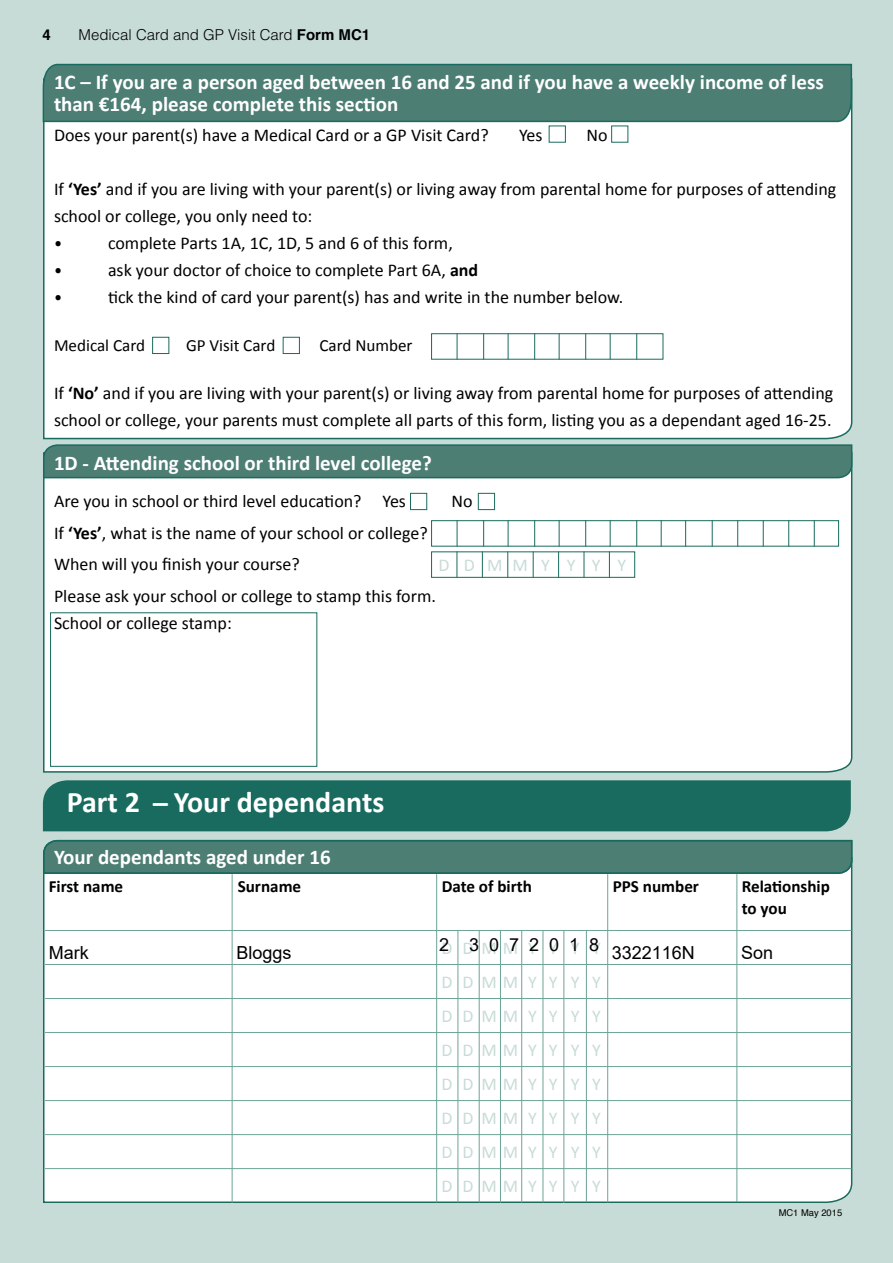
<style>
.page{position:relative;width:893px;height:1263px;background:#c8dcd7}
.page>*{position:absolute;margin:0;border:0;box-sizing:border-box;transform-origin:0 0}
.t1{font:700 30px "Calibri";color:#fff}
.t2{font:700 21px/21.6px "Calibri";color:#fff}
.t3{font:18px/27px "Calibri";color:#000}
.t4{font:18px/34px "Calibri";letter-spacing:.715em;color:#c8dcd7;text-align:justify}
.t5{font:18px "Arial";color:#000}
.t6{font:700 17.1px/21.6px "Calibri";color:#000}
.t7{font:17.1px "Calibri";color:#000}
.t8{font:17.1px "Calibri";color:#000;scale:.96 1}
.t9{font:300 15px "Helvetica";color:#000}
.t10{font:700 15px "Helvetica";color:#000}
.t11{font:9.3px "Helvetica";color:#000}
.s1{font-weight:700}
</style>
<div class="page">
<div style="left:43px;top:123px;width:810px;height:317px;background:#fff"></div>
<div style="left:43px;top:479px;width:810px;height:294px;background:#fff"></div>
<svg style="left:42px;top:63px;width:811px;height:60px;background:#4e8076"></svg>
<div style="left:43px;top:780px;width:808px;height:51px;background:#186b5e"></div>
<div style="left:43px;top:875px;width:810px;height:328px;background:#fff"></div>
<svg style="left:43px;top:444px;width:810px;height:35px;background:#4d7f75"></svg>
<svg style="left:43px;top:839px;width:810px;height:36px;background:#4f8178"></svg>
<hr style="left:232px;top:874px;width:1px;height:329px;background:#6ca496">
<hr style="left:436px;top:874px;width:1px;height:328px;background:#6ca496">
<hr style="left:607px;top:874px;width:1px;height:328px;background:#6ca496">
<hr style="left:736px;top:874px;width:1px;height:328px;background:#6ca496">
<hr style="left:586px;top:930px;width:1px;height:272px;background:#6ca496">
<hr style="left:563px;top:930px;width:1px;height:273px;background:#6ca496">
<hr style="left:543px;top:930px;width:1px;height:272px;background:#6ca496">
<hr style="left:521px;top:931px;width:1px;height:271px;background:#6ca496">
<hr style="left:500px;top:931px;width:1px;height:272px;background:#6ca496">
<hr style="left:479px;top:930px;width:1px;height:272px;background:#6ca496">
<hr style="left:458px;top:930px;width:1px;height:272px;background:#6ca496">
<div style="left:431px;top:520px;width:408px;height:26px;border:1px solid #186b5e"></div>
<svg style="left:636px;top:520px;width:1px;height:26px"></svg>
<svg style="left:661px;top:520px;width:1px;height:26px"></svg>
<svg style="left:685px;top:520px;width:1px;height:26px"></svg>
<svg style="left:712px;top:520px;width:1px;height:26px"></svg>
<svg style="left:737px;top:520px;width:1px;height:27px"></svg>
<svg style="left:763px;top:520px;width:1px;height:27px"></svg>
<svg style="left:788px;top:520px;width:1px;height:27px"></svg>
<svg style="left:814px;top:520px;width:1px;height:27px"></svg>
<div style="left:431px;top:333px;width:232px;height:27px;border:1px solid #186b5e"></div>
<svg style="left:457px;top:333px;width:1px;height:27px"></svg>
<svg style="left:483px;top:333px;width:1px;height:27px"></svg>
<svg style="left:508px;top:333px;width:1px;height:27px"></svg>
<svg style="left:534px;top:333px;width:1px;height:27px"></svg>
<svg style="left:559px;top:333px;width:1px;height:27px"></svg>
<svg style="left:585px;top:333px;width:1px;height:27px"></svg>
<svg style="left:610px;top:333px;width:1px;height:27px"></svg>
<svg style="left:636px;top:333px;width:1px;height:27px"></svg>
<div style="left:152px;top:337px;width:17px;height:17px;border:1px solid #186b5e"></div>
<div style="left:283px;top:337px;width:17px;height:17px;border:1px solid #186b5e"></div>
<div style="left:410px;top:493px;width:17px;height:17px;border:1px solid #186b5e"></div>
<div style="left:50px;top:612px;width:267px;height:155px;border:1px solid #186b5e"></div>
<div style="left:478px;top:493px;width:17px;height:17px;border:1px solid #186b5e"></div>
<div style="left:431px;top:551px;width:204px;height:27px;border:1px solid #186b5e"></div>
<svg style="left:609px;top:520px;width:2px;height:58px"></svg>
<svg style="left:584px;top:520px;width:2px;height:58px"></svg>
<svg style="left:558px;top:520px;width:2px;height:58px"></svg>
<svg style="left:533px;top:520px;width:2px;height:58px"></svg>
<svg style="left:507px;top:520px;width:2px;height:58px"></svg>
<svg style="left:482px;top:520px;width:2px;height:58px"></svg>
<svg style="left:457px;top:520px;width:1px;height:58px"></svg>
<hr style="left:45px;top:964px;width:806px;height:1px;background:#6ca496">
<hr style="left:45px;top:930px;width:806px;height:1px;background:#6ca496">
<hr style="left:45px;top:998px;width:806px;height:1px;background:#6ca496">
<hr style="left:45px;top:1032px;width:806px;height:1px;background:#6ca496">
<hr style="left:45px;top:1066px;width:806px;height:1px;background:#6ca496">
<hr style="left:45px;top:1100px;width:806px;height:1px;background:#6ca496">
<hr style="left:45px;top:1134px;width:806px;height:1px;background:#6ca496">
<hr style="left:45px;top:1168px;width:806px;height:1px;background:#6ca496">
<p class="t10" style="left:43px;top:23px;width:10px">4</p>
<p class="t9" style="left:79px;top:25px;width:293px">Medical Card and GP Visit Card <span class="s1">Form MC1</span></p>
<p class="t2" style="left:54px;top:71px;width:771px">1C – If you are a person aged between 16 and 25 and if you have a weekly income of less than €164, please complete this section</p>
<p class="t3" style="left:54px;top:121px;width:436px">Does your parent(s) have a Medical Card or a GP Visit Card?</p>
<p class="t3" style="left:519px;top:121px;width:25px">Yes</p>
<p class="t3" style="left:586px;top:121px;width:23px">No</p>
<p class="t3" style="left:54px;top:175px;width:784px">If <span class="s1">‘Yes’</span> and if you are living with your parent(s) or living away from parental home for purposes of attending school or college, you only need to:</p>
<p class="t8" style="left:54px;top:232px;width:10px">•</p>
<p class="t3" style="left:108px;top:229px;width:346px">complete Parts 1A, 1C, 1D, 5 and 6 of this form,</p>
<p class="t8" style="left:54px;top:259px;width:10px">•</p>
<p class="t3" style="left:108px;top:256px;width:372px">ask your doctor of choice to complete Part 6A, <span class="s1">and</span></p>
<p class="t8" style="left:54px;top:286px;width:10px">•</p>
<p class="t3" style="left:108px;top:283px;width:517px">tick the kind of card your parent(s) has and write in the number below.</p>
<p class="t7" style="left:54px;top:334px;width:93px">Medical Card</p>
<p class="t7" style="left:186px;top:334px;width:91px">GP Visit Card</p>
<p class="t7" style="left:319px;top:334px;width:94px">Card Number</p>
<p class="t3" style="left:54px;top:379px;width:781px">If <span class="s1">‘No’</span> and if you are living with your parent(s) or living away from parental home for purposes of attending school or college, your parents must complete all parts of this form, listing you as a dependant aged 16-25.</p>
<p class="t2" style="left:54px;top:452px;width:379px">1D - Attending school or third level college?</p>
<p class="t3" style="left:54px;top:488px;width:353px">Are you in school or third level education? Yes</p>
<p class="t3" style="left:451px;top:488px;width:23px">No</p>
<p class="t3" style="left:54px;top:517px;width:383px;line-height:31.5px">If <span class="s1">‘Yes’</span>, what is the name of your school or college?<br>When will you finish your course?<br>Please ask your school or college to stamp this form.</p>
<p class="t3" style="left:54px;top:609px;width:179px">School or college stamp:</p>
<p class="t4" style="left:438px;top:548px;width:189px">DDMMY Y Y Y</p>
<h1 class="t1" style="left:67px;top:782px;width:319px">Part 2 ̶Your dependants</h1>
<p class="t2" style="left:54px;top:846px;width:278px">Your dependants aged under 16</p>
<p class="t6" style="left:49px;top:876px;width:76px">First name</p>
<p class="t6" style="left:238px;top:876px;width:65px">Surname</p>
<p class="t6" style="left:442px;top:876px;width:92px">Date of birth</p>
<p class="t6" style="left:613px;top:876px;width:88px">PPS number</p>
<p class="t6" style="left:742px;top:876px;width:90px">Relationship to you</p>
<p class="t5" style="left:439px;top:932px;width:162px">2 3 0 7 2 0 1 8</p>
<p class="t4" style="left:441px;top:931px;width:13px">D D D D D D D D</p>
<p class="t4" style="left:462px;top:931px;width:57px">D M M D M M D M M D M M D M M D M M D M M D M M</p>
<p class="t4" style="left:528px;top:931px;width:10px">Y Y Y Y Y Y Y Y</p>
<p class="t4" style="left:549px;top:931px;width:10px">Y Y Y Y Y Y Y Y</p>
<p class="t4" style="left:571px;top:931px;width:10px">Y Y Y Y Y Y Y Y</p>
<p class="t4" style="left:592px;top:931px;width:10px">Y Y Y Y Y Y Y Y</p>
<p class="t5" style="left:49px;top:940px;width:41px">Mark</p>
<p class="t5" style="left:237px;top:940px;width:57px">Bloggs</p>
<p class="t5" style="left:612px;top:940px;width:85px">3322116N</p>
<p class="t5" style="left:741px;top:940px;width:34px">Son</p>
<p class="t11" style="left:779px;top:1205px;width:65px">MC1 May 2015</p>
</div>
